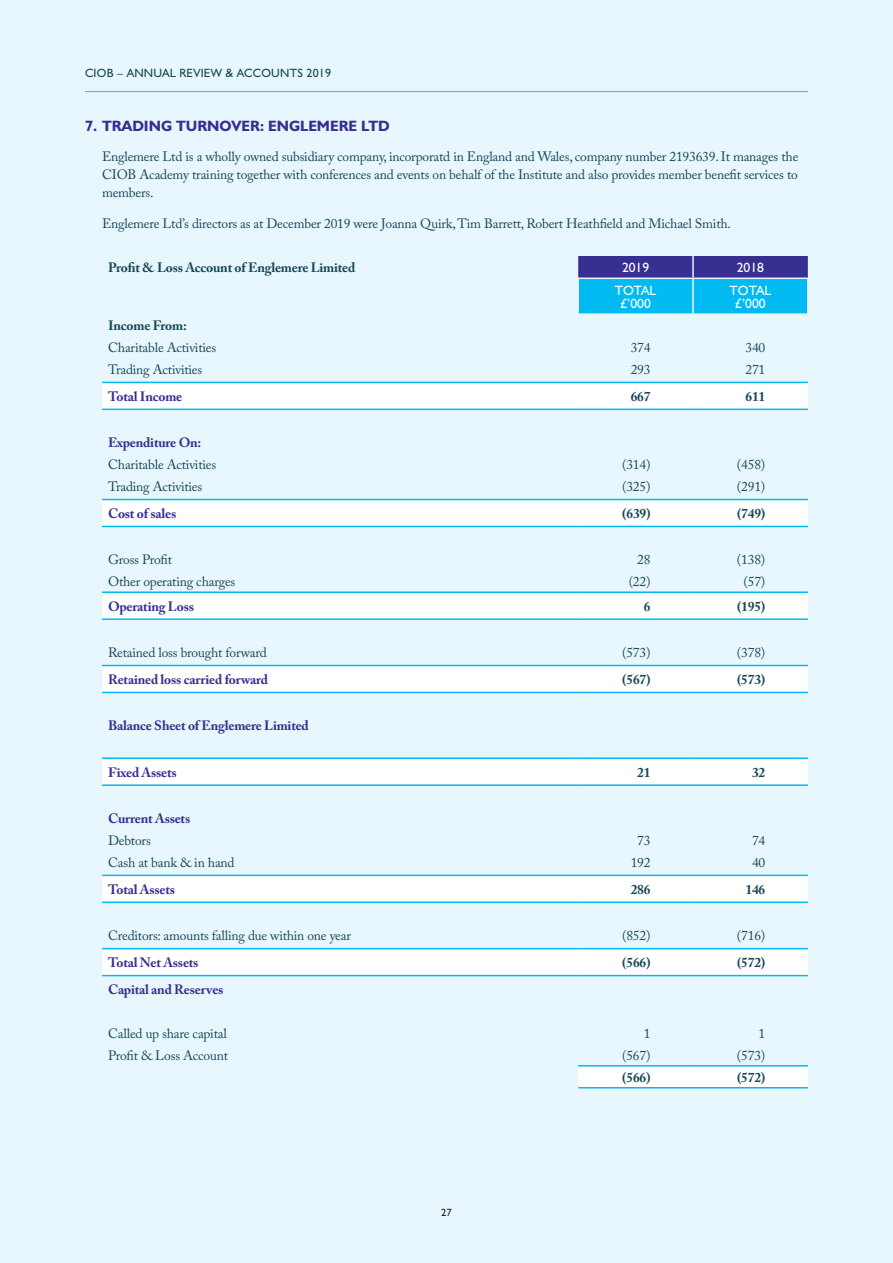
<style>
.page{position:relative;width:893px;height:1263px;background:#e8f6fd}
.page>*{position:absolute;margin:0;border:0;box-sizing:border-box;transform-origin:0 0}
.t1{font:700 15px "Humanist 521 BT";color:#372f92}
.Body_copy{font:13.5px/18px "Adobe Caslon Pro";letter-spacing:-.015em;color:#174859;text-align:justify}
.Body_copy-2{font:700 13.5px "Adobe Caslon Pro";letter-spacing:-.015em;color:#372f92}
.Body_copy-3{font:700 13.5px "Adobe Caslon Pro";letter-spacing:-.015em;color:#174859}
.Table_heading{font:13.5px "Humanist 521 BT";color:#fff}
.t2{font:12px "Humanist 521 BT";letter-spacing:.02em;color:#174859}
.t3{font:10.5px "Humanist 521 BT";color:#231f20}
</style>
<div class="page">
<svg style="left:578px;top:256px;width:230px;height:57px;background:#1784cc"></svg>
<svg style="left:102px;top:383px;width:706px;height:704px"></svg>
<svg style="left:102px;top:666px;width:476px;height:309px"></svg>
<hr style="left:692px;top:256px;width:2px;height:22px;background:#e8f6fd">
<hr style="left:577px;top:279px;width:2px;height:34px;background:#e8f6fd">
<hr style="left:577px;top:278px;width:116px;height:1px;background:#e8f6fd">
<hr style="left:692px;top:279px;width:2px;height:34px;background:#e8f6fd">
<hr style="left:693px;top:278px;width:116px;height:1px;background:#e8f6fd">
<hr style="left:807px;top:279px;width:2px;height:34px;background:#e8f6fd">
<hr style="left:102px;top:382px;width:476px;height:1px;background:#00baf1">
<hr style="left:578px;top:382px;width:115px;height:1px;background:#00baf1">
<hr style="left:693px;top:382px;width:115px;height:1px;background:#00baf1">
<hr style="left:102px;top:409px;width:476px;height:1px;background:#00baf1">
<hr style="left:578px;top:409px;width:115px;height:1px;background:#00baf1">
<hr style="left:693px;top:409px;width:115px;height:1px;background:#00baf1">
<hr style="left:102px;top:499px;width:476px;height:1px;background:#00baf1">
<hr style="left:578px;top:499px;width:115px;height:1px;background:#00baf1">
<hr style="left:693px;top:499px;width:115px;height:1px;background:#00baf1">
<hr style="left:102px;top:526px;width:476px;height:1px;background:#00baf1">
<hr style="left:578px;top:526px;width:115px;height:1px;background:#00baf1">
<hr style="left:693px;top:526px;width:115px;height:1px;background:#00baf1">
<hr style="left:102px;top:591px;width:476px;height:2px;background:#00baf1">
<hr style="left:578px;top:591px;width:115px;height:2px;background:#00baf1">
<hr style="left:693px;top:591px;width:115px;height:2px;background:#00baf1">
<hr style="left:102px;top:618px;width:476px;height:2px;background:#00baf1">
<hr style="left:578px;top:618px;width:115px;height:2px;background:#00baf1">
<hr style="left:693px;top:618px;width:115px;height:2px;background:#00baf1">
<hr style="left:102px;top:665px;width:476px;height:1px;background:#00baf1">
<hr style="left:578px;top:665px;width:115px;height:1px;background:#00baf1">
<hr style="left:693px;top:665px;width:115px;height:1px;background:#00baf1">
<hr style="left:102px;top:692px;width:476px;height:1px;background:#00baf1">
<hr style="left:578px;top:692px;width:115px;height:1px;background:#00baf1">
<hr style="left:693px;top:692px;width:115px;height:1px;background:#00baf1">
<hr style="left:102px;top:757px;width:476px;height:2px;background:#00baf1">
<hr style="left:578px;top:757px;width:115px;height:2px;background:#00baf1">
<hr style="left:693px;top:757px;width:115px;height:2px;background:#00baf1">
<hr style="left:102px;top:784px;width:476px;height:2px;background:#00baf1">
<hr style="left:578px;top:784px;width:115px;height:2px;background:#00baf1">
<hr style="left:693px;top:784px;width:115px;height:2px;background:#00baf1">
<hr style="left:102px;top:875px;width:476px;height:1px;background:#00baf1">
<hr style="left:578px;top:875px;width:115px;height:1px;background:#00baf1">
<hr style="left:693px;top:875px;width:115px;height:1px;background:#00baf1">
<hr style="left:102px;top:901px;width:476px;height:2px;background:#00baf1">
<hr style="left:578px;top:901px;width:115px;height:2px;background:#00baf1">
<hr style="left:693px;top:901px;width:115px;height:2px;background:#00baf1">
<hr style="left:102px;top:948px;width:476px;height:1px;background:#00baf1">
<hr style="left:578px;top:948px;width:115px;height:1px;background:#00baf1">
<hr style="left:693px;top:948px;width:115px;height:1px;background:#00baf1">
<hr style="left:102px;top:975px;width:476px;height:1px;background:#00baf1">
<hr style="left:578px;top:975px;width:115px;height:1px;background:#00baf1">
<hr style="left:693px;top:975px;width:115px;height:1px;background:#00baf1">
<hr style="left:578px;top:1065px;width:115px;height:1px;background:#00baf1">
<hr style="left:693px;top:1065px;width:115px;height:1px;background:#00baf1">
<hr style="left:578px;top:1087px;width:115px;height:1px;background:#00baf1">
<hr style="left:693px;top:1087px;width:115px;height:1px;background:#00baf1">
<hr style="left:85px;top:91px;width:723px;height:1px;background:#7b99a9">
<p class="t2" style="left:85px;top:66px;width:248px">CIOB – ANNUAL REVIEW &amp; ACCOUNTS 2019</p>
<p class="t1" style="left:85px;top:116px;width:306px">7. TRADING TURNOVER: ENGLEMERE LTD</p>
<p class="Body_copy" style="left:102px;top:148px;width:698px">Englemere Ltd is a wholly owned subsidiary company, incorporatd in England and Wales, company number 2193639. It manages the CIOB Academy training together with conferences and events on behalf of the Institute and also provides member benefit services to members.</p>
<p class="Body_copy" style="left:102px;top:214px;width:630px">Englemere Ltd’s directors as at December 2019 were Joanna Quirk, Tim Barrett, Robert Heathfield and Michael Smith.</p>
<p class="Body_copy-3" style="left:108px;top:259px;width:249px">Profit &amp; Loss Account of Englemere Limited</p>
<p class="Table_heading" style="left:622px;top:259px;width:29px">2019</p>
<p class="Table_heading" style="left:737px;top:259px;width:29px">2018</p>
<p class="Table_heading" style="left:615px;top:282px;width:43px">TOTAL</p>
<p class="Table_heading" style="left:620px;top:295px;width:32px">£’000</p>
<p class="Table_heading" style="left:730px;top:282px;width:43px">TOTAL</p>
<p class="Table_heading" style="left:735px;top:295px;width:32px">£’000</p>
<p class="Body_copy-3" style="left:108px;top:317px;width:80px">Income From:</p>
<p class="Body_copy" style="left:108px;top:338px;width:110px">Charitable Activities</p>
<p class="Body_copy" style="left:631px;top:338px;width:21px">374</p>
<p class="Body_copy" style="left:745px;top:338px;width:21px">340</p>
<p class="Body_copy" style="left:108px;top:360px;width:96px">Trading Activities</p>
<p class="Body_copy" style="left:631px;top:360px;width:21px">293</p>
<p class="Body_copy" style="left:745px;top:360px;width:21px">271</p>
<p class="Body_copy-2" style="left:108px;top:388px;width:76px">Total Income</p>
<p class="Body_copy-3" style="left:631px;top:388px;width:21px">667</p>
<p class="Body_copy-3" style="left:745px;top:388px;width:21px">611</p>
<p class="Body_copy-2" style="left:108px;top:435px;width:95px">Expenditure On:</p>
<p class="Body_copy" style="left:108px;top:455px;width:110px">Charitable Activities</p>
<p class="Body_copy" style="left:622px;top:455px;width:30px">(314)</p>
<p class="Body_copy" style="left:737px;top:455px;width:30px">(458)</p>
<p class="Body_copy" style="left:108px;top:477px;width:96px">Trading Activities</p>
<p class="Body_copy" style="left:622px;top:477px;width:30px">(325)</p>
<p class="Body_copy" style="left:737px;top:477px;width:30px">(291)</p>
<p class="Body_copy-2" style="left:108px;top:505px;width:70px">Cost of sales</p>
<p class="Body_copy-3" style="left:622px;top:505px;width:30px">(639)</p>
<p class="Body_copy-3" style="left:737px;top:505px;width:30px">(749)</p>
<p class="Body_copy" style="left:108px;top:551px;width:66px">Gross Profit</p>
<p class="Body_copy" style="left:637px;top:551px;width:15px">28</p>
<p class="Body_copy" style="left:737px;top:551px;width:30px">(138)</p>
<p class="Body_copy" style="left:108px;top:573px;width:129px">Other operating charges</p>
<p class="Body_copy" style="left:629px;top:573px;width:23px">(22)</p>
<p class="Body_copy" style="left:743px;top:573px;width:23px">(57)</p>
<p class="Body_copy-2" style="left:108px;top:598px;width:88px">Operating Loss</p>
<p class="Body_copy-3" style="left:644px;top:598px;width:8px">6</p>
<p class="Body_copy-3" style="left:737px;top:598px;width:30px">(195)</p>
<p class="Body_copy" style="left:108px;top:643px;width:160px">Retained loss brought forward</p>
<p class="Body_copy" style="left:622px;top:643px;width:30px">(573)</p>
<p class="Body_copy" style="left:737px;top:643px;width:30px">(378)</p>
<p class="Body_copy-2" style="left:108px;top:671px;width:162px">Retained loss carried forward</p>
<p class="Body_copy-3" style="left:622px;top:671px;width:30px">(567)</p>
<p class="Body_copy-3" style="left:737px;top:671px;width:30px">(573)</p>
<p class="Body_copy-2" style="left:108px;top:718px;width:202px">Balance Sheet of Englemere Limited</p>
<p class="Body_copy-2" style="left:108px;top:764px;width:70px">Fixed Assets</p>
<p class="Body_copy-3" style="left:637px;top:764px;width:15px">21</p>
<p class="Body_copy-3" style="left:752px;top:764px;width:15px">32</p>
<p class="Body_copy-2" style="left:108px;top:810px;width:84px">Current Assets</p>
<p class="Body_copy" style="left:108px;top:831px;width:44px">Debtors</p>
<p class="Body_copy" style="left:637px;top:831px;width:15px">73</p>
<p class="Body_copy" style="left:752px;top:831px;width:15px">74</p>
<p class="Body_copy" style="left:108px;top:853px;width:128px">Cash at bank &amp; in hand</p>
<p class="Body_copy" style="left:631px;top:853px;width:21px">192</p>
<p class="Body_copy" style="left:752px;top:853px;width:15px">40</p>
<p class="Body_copy-2" style="left:108px;top:881px;width:69px">Total Assets</p>
<p class="Body_copy-3" style="left:631px;top:881px;width:21px">286</p>
<p class="Body_copy-3" style="left:745px;top:881px;width:21px">146</p>
<p class="Body_copy" style="left:108px;top:926px;width:244px">Creditors: amounts falling due within one year</p>
<p class="Body_copy" style="left:622px;top:926px;width:30px">(852)</p>
<p class="Body_copy" style="left:737px;top:926px;width:30px">(716)</p>
<p class="Body_copy-2" style="left:108px;top:954px;width:92px">Total Net Assets</p>
<p class="Body_copy-3" style="left:622px;top:954px;width:30px">(566)</p>
<p class="Body_copy-3" style="left:737px;top:954px;width:30px">(572)</p>
<p class="Body_copy-2" style="left:108px;top:981px;width:117px">Capital and Reserves</p>
<p class="Body_copy" style="left:108px;top:1024px;width:120px">Called up share capital</p>
<p class="Body_copy" style="left:644px;top:1024px;width:8px">1</p>
<p class="Body_copy" style="left:759px;top:1024px;width:8px">1</p>
<p class="Body_copy" style="left:108px;top:1046px;width:122px">Profit &amp; Loss Account</p>
<p class="Body_copy" style="left:622px;top:1046px;width:30px">(567)</p>
<p class="Body_copy" style="left:737px;top:1046px;width:30px">(573)</p>
<p class="Body_copy-3" style="left:622px;top:1069px;width:30px">(566)</p>
<p class="Body_copy-3" style="left:737px;top:1069px;width:30px">(572)</p>
<p class="t3" style="left:441px;top:1206px;width:12px">27</p>
</div>
